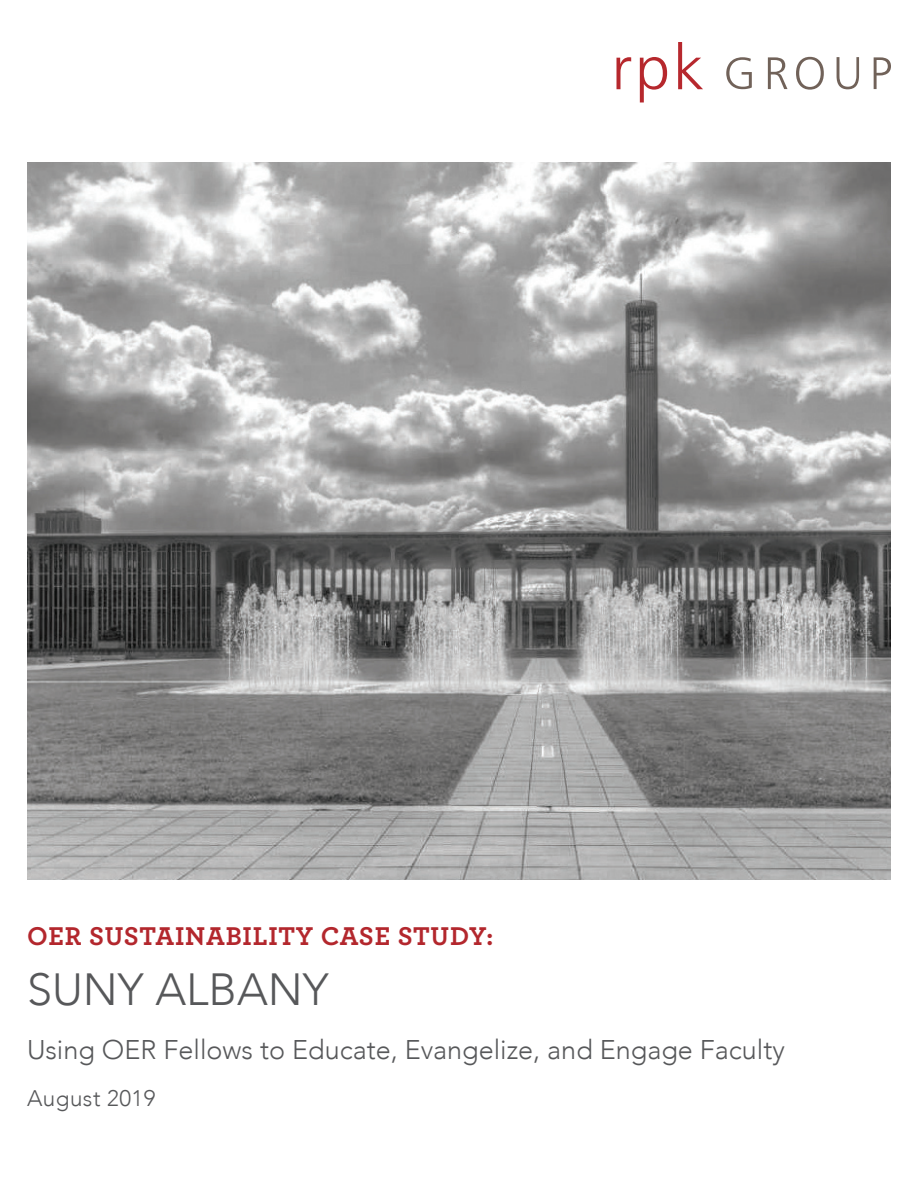
<style>
.page{position:relative;width:918px;height:1188px;background:#fff}
.page>*{position:absolute;margin:0;border:0;box-sizing:border-box;transform-origin:0 0}
.subhead{font:300 45px "Avenir";color:#57585a}
.subhead-2{font:300 27px "Avenir";color:#57585a}
.subhead-3{font:700 27px "Archer";letter-spacing:.03em;color:#b3272d}
.subhead-4{font:300 22.5px "Avenir";letter-spacing:.02em;color:#57585a}
</style>
<div class="page">
<svg style="left:616px;top:57px;width:15px;height:32px"></svg>
<svg style="left:640px;top:57px;width:27px;height:45px"></svg>
<svg style="left:678px;top:42px;width:25px;height:47px"></svg>
<svg style="left:726px;top:57px;width:26px;height:32px"></svg>
<svg style="left:768px;top:57px;width:20px;height:32px"></svg>
<svg style="left:796px;top:57px;width:28px;height:33px"></svg>
<svg style="left:837px;top:57px;width:22px;height:32px"></svg>
<svg style="left:874px;top:57px;width:17px;height:32px"></svg>
<img style="left:27px;top:163px;width:864px;height:716px">
<p class="subhead-3" style="left:27px;top:915px;width:468px">OER SUSTAINABILITY CASE STUDY:</p>
<p class="subhead" style="left:27px;top:963px;width:303px">SUNY ALBANY</p>
<p class="subhead-2" style="left:27px;top:1033px;width:759px">Using OER Fellows to Educate, Evangelize, and Engage Faculty</p>
<p class="subhead-4" style="left:27px;top:1085px;width:130px">August 2019</p>
</div>
